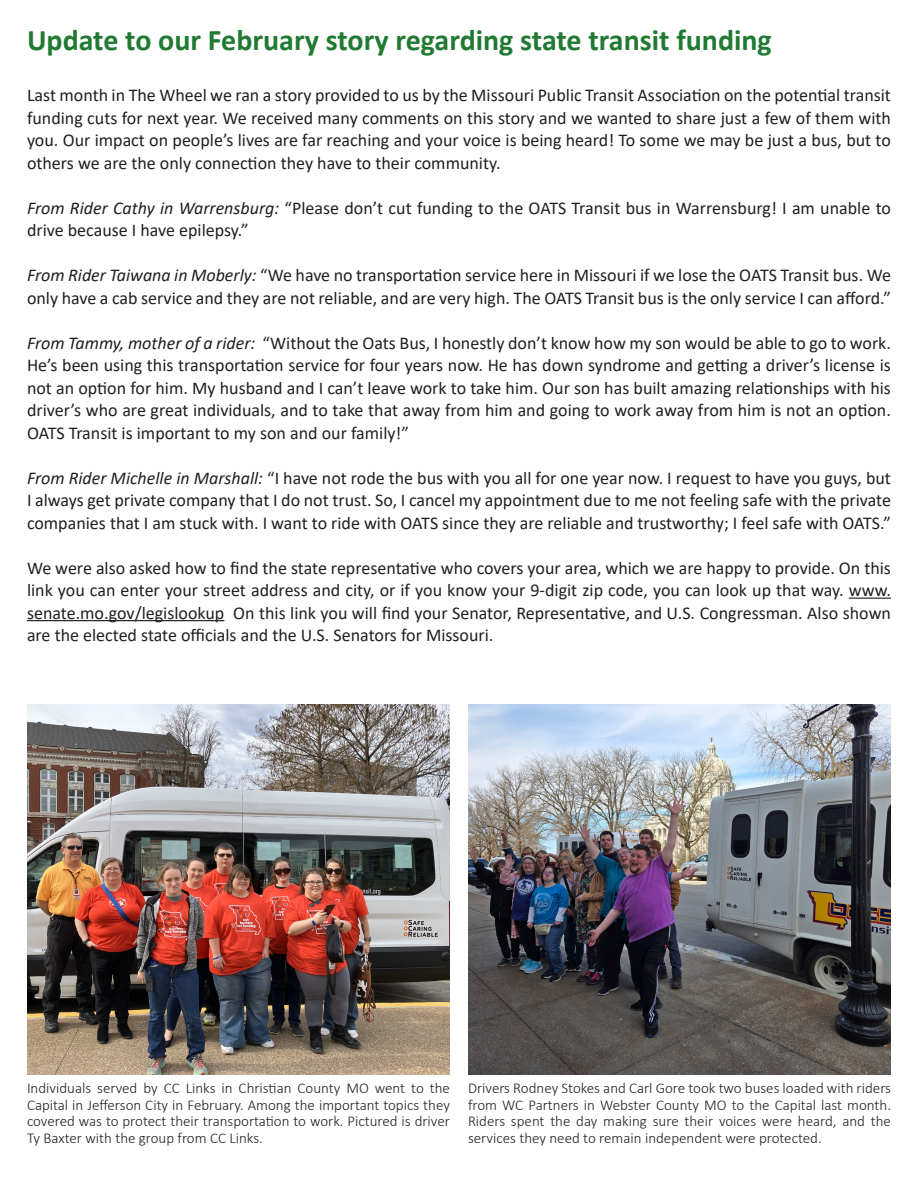
<style>
.page{position:relative;width:918px;height:1188px;background:#fff}
.page>*{position:absolute;margin:0;border:0;box-sizing:border-box;transform-origin:0 0}
.t1{font:700 30px "Calibri";color:#207a31}
.t2{font:18px/22.5px "Calibri";color:#231f20;text-align:justify}
.t3{font:300 15px/16.5px "Calibri";color:#231f20;text-align:justify}
.s1{font-style:italic}
</style>
<div class="page">
<hr style="left:849px;top:598px;width:42px;height:1px;background:#231f20">
<hr style="left:27px;top:620px;width:197px;height:1px;background:#231f20">
<img style="left:27px;top:704px;width:423px;height:370px">
<img style="left:468px;top:704px;width:423px;height:370px">
<p class="t1" style="left:27px;top:19px;width:746px">Update to our February story regarding state transit funding</p>
<p class="t2" style="left:27px;top:83px;width:865px">Last month in The Wheel we ran a story provided to us by the Missouri Public Transit Association on the potential transit funding cuts for next year. We received many comments on this story and we wanted to share just a few of them with you. Our impact on people’s lives are far reaching and your voice is being heard! To some we may be just a bus, but to others we are the only connection they have to their community.</p>
<p class="t2" style="left:27px;top:196px;width:866px"><span class="s1">From Rider Cathy in Warrensburg:</span> “Please don’t cut funding to the OATS Transit bus in Warrensburg! I am unable to drive because I have epilepsy.”</p>
<p class="t2" style="left:27px;top:263px;width:866px"><span class="s1">From Rider Taiwana in Moberly:</span> “We have no transportation service here in Missouri if we lose the OATS Transit bus. We only have a cab service and they are not reliable, and are very high. The OATS Transit bus is the only service I can afford.”</p>
<p class="t2" style="left:27px;top:331px;width:866px"><span class="s1">From Tammy, mother of a rider:</span> “Without the Oats Bus, I honestly don’t know how my son would be able to go to work.<br>He’s been using this transportation service for four years now. He has down syndrome and getting a driver’s license is not an option for him. My husband and I can’t leave work to take him. Our son has built amazing relationships with his driver’s who are great individuals, and to take that away from him and going to work away from him is not an option.<br>OATS Transit is important to my son and our family!”</p>
<p class="t2" style="left:27px;top:466px;width:865px"><span class="s1">From Rider Michelle in Marshall:</span> “I have not rode the bus with you all for one year now. I request to have you guys, but I always get private company that I do not trust. So, I cancel my appointment due to me not feeling safe with the private companies that I am stuck with. I want to ride with OATS since they are reliable and trustworthy; I feel safe with OATS.”</p>
<p class="t2" style="left:27px;top:556px;width:866px">We were also asked how to find the state representative who covers your area, which we are happy to provide. On this link you can enter your street address and city, or if you know your 9-digit zip code, you can look up that way. www. senate.mo.gov/legislookup On this link you will find your Senator, Representative, and U.S. Congressman. Also shown are the elected state officials and the U.S. Senators for Missouri.</p>
<p class="t3" style="left:27px;top:1080px;width:425px">Individuals served by CC Links in Christian County MO went to the Capital in Jefferson City in February. Among the important topics they covered was to protect their transportation to work. Pictured is driver Ty Baxter with the group from CC Links.</p>
<p class="t3" style="left:468px;top:1080px;width:425px">Drivers Rodney Stokes and Carl Gore took two buses loaded with riders from WC Partners in Webster County MO to the Capital last month.<br>Riders spent the day making sure their voices were heard, and the services they need to remain independent were protected.</p>
</div>
